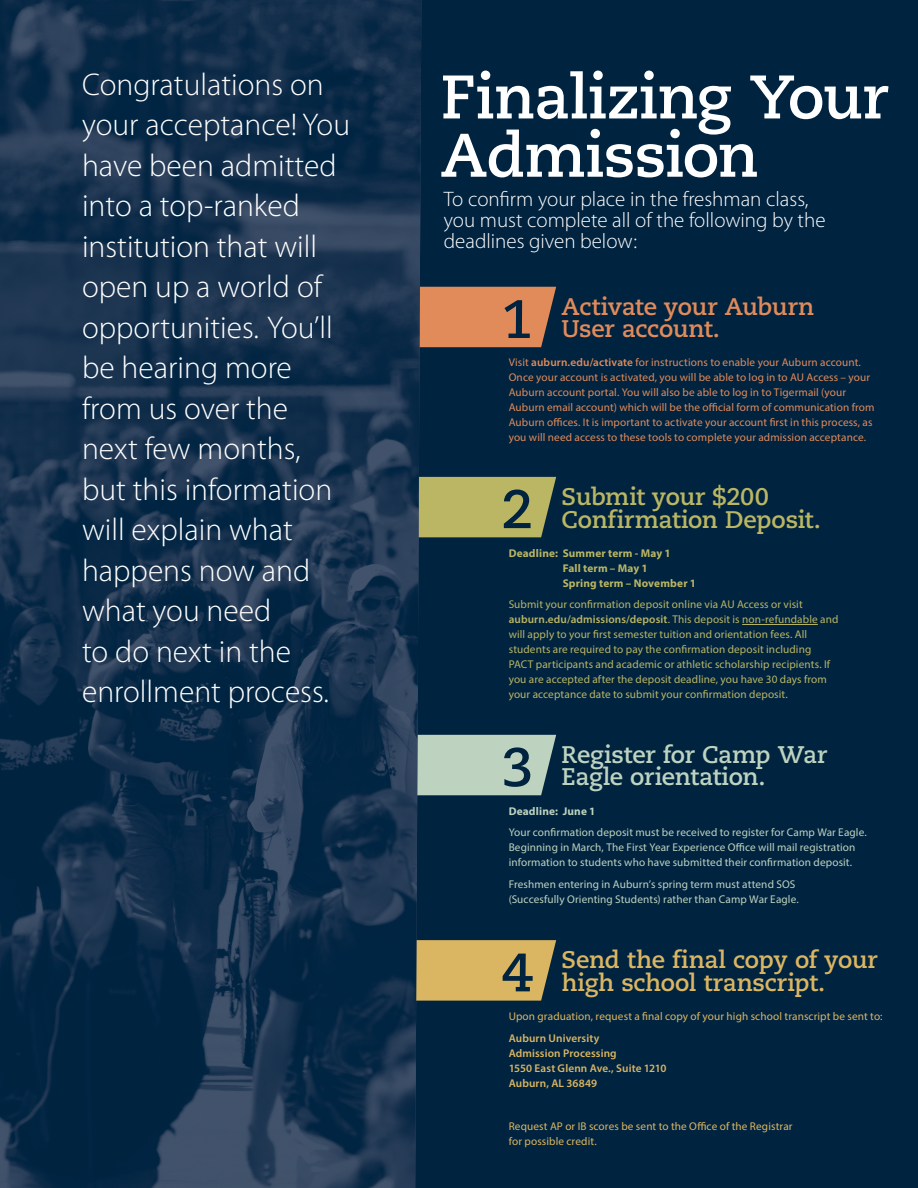
<style>
.page{position:relative;width:918px;height:1188px;background:#fff}
.page>*{position:absolute;margin:0;border:0;box-sizing:border-box;transform-origin:0 0}
.t1{font:700 61.35px/58.3px "Caecilia";letter-spacing:-.015em;color:#fff}
.t2{font:700 54px "Caecilia";color:#002340}
.t3{font:300 31.5px/40.5px "Myriad Pro";color:#fff}
.t4{font:700 24px "Caecilia";letter-spacing:-.01em;color:#dbb662}
.t5{font:700 24px "Caecilia";letter-spacing:-.015em;color:#bed3bf}
.t6{font:700 24px "Caecilia";letter-spacing:-.015em;color:#bab663}
.t7{font:700 24px "Caecilia";letter-spacing:-.01em;color:#e18b5a}
.t8{font:300 21px/21px "Myriad Pro";color:#fff}
.t9{font:11.25px/15px "Myriad Pro";letter-spacing:.01em;color:#bab663}
.t10{font:11.25px/15px "Myriad Pro";letter-spacing:.01em;color:#e18b5a}
.t11{font:11.25px/15px "Myriad Pro";letter-spacing:.01em;color:#bed3bf}
.t12{font:11.25px/15px "Myriad Pro";letter-spacing:.01em;color:#dbb662}
.t13{font:600 11.25px/15px "Myriad Pro";letter-spacing:.01em;color:#dbb662}
.t14{font:700 11.25px/15px "Myriad Pro";letter-spacing:.015em;color:#bab663}
.t15{font:700 11.25px "Myriad Pro";letter-spacing:.015em;color:#bed3bf}
.s1{font-weight:600}
</style>
<div class="page">
<div style="left:718px;top:0;width:200px;height:1188px;background:#002340"></div>
<hr style="left:742px;top:624px;width:76px;height:1px;background:#bab663">
<div style="left:770px;top:417px;width:148px;height:60px;background:#002340"></div>
<svg style="left:421px;top:0;width:297px;height:1188px;background:#123045"></svg>
<img style="left:0;top:0;width:421px;height:1188px">
<p class="t3" style="left:82px;top:65px;width:270px">Congratulations on your acceptance! You have been admitted into a top-ranked institution that will open up a world of opportunities. You’ll be hearing more from us over the next few months, but this information will explain what happens now and what you need<br>to do next in the enrollment process.</p>
<p class="t1" style="left:441px;top:69px;width:449px">Finalizing Your<br>Admission</p>
<p class="t8" style="left:444px;top:189px;width:383px">To confirm your place in the freshman class, you must complete all of the following by the deadlines given below:</p>
<p class="t7" style="left:562px;top:292px;width:254px">Activate your Auburn</p>
<p class="t2" style="left:501px;top:287px;width:33px">1</p>
<p class="t7" style="left:562px;top:315px;width:160px">User account.</p>
<p class="t10" style="left:509px;top:355px;width:367px">Visit <span class="s1">auburn.edu/activate</span> for instructions to enable your Auburn account.<br>Once your account is activated, you will be able to log in to AU Access – your Auburn account portal. You will also be able to log in to Tigermail (your Auburn email account) which will be the official form of communication from Auburn offices. It is important to activate your account first in this process, as you will need access to these tools to complete your admission acceptance.</p>
<p class="t6" style="left:562px;top:483px;width:209px">Submit your $200</p>
<p class="t2" style="left:501px;top:477px;width:33px">2</p>
<p class="t6" style="left:562px;top:505px;width:261px">Confirmation Deposit.</p>
<p class="t14" style="left:563px;top:545px;width:135px;text-indent:-54px">Deadline: Summer term - May 1<br>Fall term – May 1<br>Spring term – November 1</p>
<p class="t9" style="left:509px;top:597px;width:331px">Submit your confirmation deposit online via AU Access or visit <span class="s1">auburn.edu/admissions/deposit</span>. This deposit is non-refundable and will apply to your first semester tuition and orientation fees. All students are required to pay the confirmation deposit including PACT participants and academic or athletic scholarship recipients. If you are accepted after the deposit deadline, you have 30 days from your acceptance date to submit your confirmation deposit.</p>
<p class="t5" style="left:562px;top:740px;width:267px">Register for Camp War</p>
<p class="t2" style="left:501px;top:735px;width:33px">3</p>
<p class="t5" style="left:562px;top:763px;width:206px">Eagle orientation.</p>
<p class="t15" style="left:509px;top:803px;width:88px">Deadline: June 1</p>
<p class="t11" style="left:509px;top:825px;width:360px">Your confirmation deposit must be received to register for Camp War Eagle.<br>Beginning in March, The First Year Experience Office will mail registration information to students who have submitted their confirmation deposit.</p>
<p class="t11" style="left:509px;top:877px;width:292px">Freshmen entering in Auburn’s spring term must attend SOS (Succesfully Orienting Students) rather than Camp War Eagle.</p>
<p class="t4" style="left:562px;top:946px;width:318px">Send the final copy of your</p>
<p class="t2" style="left:501px;top:941px;width:33px">4</p>
<p class="t4" style="left:562px;top:968px;width:265px">high school transcript.</p>
<p class="t12" style="left:509px;top:1008px;width:375px">Upon graduation, request a final copy of your high school transcript be sent to:</p>
<p class="t13" style="left:509px;top:1030px;width:159px">Auburn University<br>Admission Processing<br>1550 East Glenn Ave., Suite 1210<br>Auburn, AL 36849</p>
<p class="t12" style="left:509px;top:1119px;width:285px">Request AP or IB scores be sent to the Office of the Registrar for possible credit.</p>
</div>
